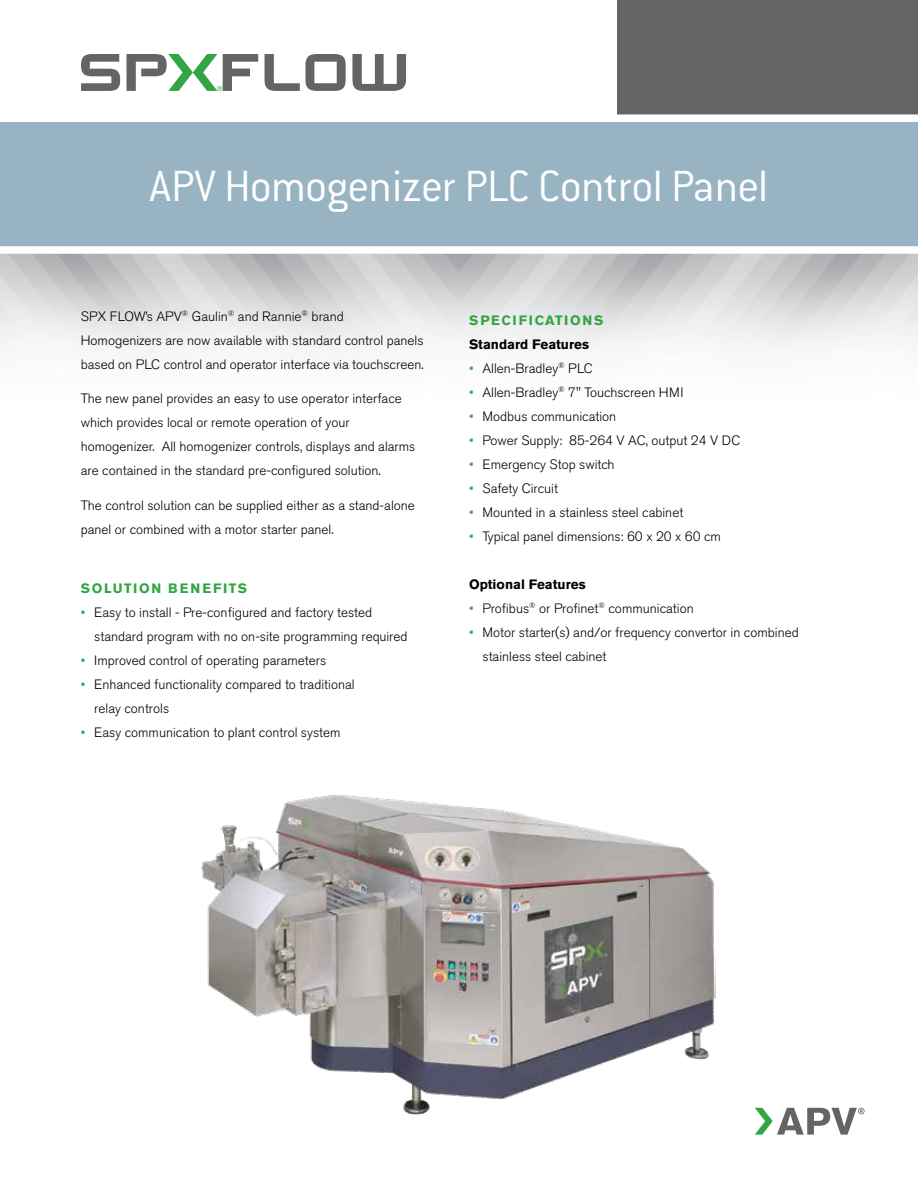
<style>
.page{position:relative;width:918px;height:1188px;background:#fff}
.page>*{position:absolute;margin:0;border:0;box-sizing:border-box;transform-origin:0 0}
.t1{font:300 48px "Conduit ITC Std";letter-spacing:-.015em;color:#fff}
.t2{font:300 13.5px/24px "Akzidenz Grotesk BE";color:#000}
.t3{font:700 13.5px "Akzidenz Grotesk BE";color:#000}
.t4{font:700 13.5px "Akzidenz Grotesk BE";letter-spacing:.11em;color:#33a544}
.s1{color:#33a544}
</style>
<div class="page">
<div style="left:617px;top:0;width:301px;height:120px;background:#636466"></div>
<div style="left:0;top:117px;width:918px;height:132px;background:#98b4c2"></div>
<div style="left:0;top:114px;width:918px;height:8px;background:#fff"></div>
<div style="left:0;top:246px;width:918px;height:8px;background:#fff"></div>
<svg style="left:755px;top:1108px;width:110px;height:27px"></svg>
<img style="left:201px;top:794px;width:515px;height:321px">
<svg style="left:81px;top:54px;width:39px;height:37px"></svg>
<svg style="left:265px;top:54px;width:81px;height:37px"></svg>
<svg style="left:352px;top:54px;width:54px;height:37px"></svg>
<svg style="left:126px;top:54px;width:132px;height:37px"></svg>
<h1 class="t1" style="left:150px;top:160px;width:620px">APV Homogenizer PLC Control Panel</h1>
<p class="t2" style="left:81px;top:304px;width:344px">SPX FLOW’s APV<sup>®</sup> Gaulin<sup>®</sup> and Rannie<sup>®</sup> brand<br>Homogenizers are now available with standard control panels based on PLC control and operator interface via touchscreen.</p>
<p class="t2" style="left:81px;top:387px;width:336px">The new panel provides an easy to use operator interface which provides local or remote operation of your homogenizer. All homogenizer controls, displays and alarms are contained in the standard pre-configured solution.</p>
<p class="t2" style="left:81px;top:494px;width:336px">The control solution can be supplied either as a stand-alone panel or combined with a motor starter panel.</p>
<p class="t4" style="left:81px;top:580px;width:168px">SOLUTION BENEFITS</p>
<p class="t2" style="left:94px;top:600px;width:315px;text-indent:-14px"><span class="s1">•</span> Easy to install - Pre-configured and factory tested standard program with no on-site programming required</p>
<p class="t2" style="left:81px;top:648px;width:247px"><span class="s1">•</span> Improved control of operating parameters</p>
<p class="t2" style="left:94px;top:672px;width:262px;text-indent:-14px"><span class="s1">•</span> Enhanced functionality compared to traditional relay controls</p>
<p class="t2" style="left:81px;top:720px;width:261px"><span class="s1">•</span> Easy communication to plant control system</p>
<p class="t4" style="left:469px;top:312px;width:136px">SPECIFICATIONS</p>
<p class="t3" style="left:469px;top:336px;width:122px">Standard Features</p>
<p class="t2" style="left:469px;top:356px;width:125px"><span class="s1">•</span> Allen-Bradley<sup>®</sup> PLC</p>
<p class="t2" style="left:469px;top:380px;width:216px"><span class="s1">•</span> Allen-Bradley<sup>®</sup> 7" Touchscreen HMI</p>
<p class="t2" style="left:469px;top:404px;width:149px"><span class="s1">•</span> Modbus communication</p>
<p class="t2" style="left:469px;top:428px;width:273px"><span class="s1">•</span> Power Supply: 85-264 V AC, output 24 V DC</p>
<p class="t2" style="left:469px;top:452px;width:147px"><span class="s1">•</span> Emergency Stop switch</p>
<p class="t2" style="left:469px;top:476px;width:91px"><span class="s1">•</span> Safety Circuit</p>
<p class="t2" style="left:469px;top:500px;width:216px"><span class="s1">•</span> Mounted in a stainless steel cabinet</p>
<p class="t2" style="left:469px;top:524px;width:253px"><span class="s1">•</span> Typical panel dimensions: 60 x 20 x 60 cm</p>
<p class="t3" style="left:469px;top:576px;width:118px">Optional Features</p>
<p class="t2" style="left:469px;top:596px;width:226px"><span class="s1">•</span> Profibus<sup>®</sup> or Profinet<sup>®</sup> communication</p>
<p class="t2" style="left:483px;top:620px;width:318px;text-indent:-14px"><span class="s1">•</span> Motor starter(s) and/or frequency convertor in combined stainless steel cabinet</p>
</div>
